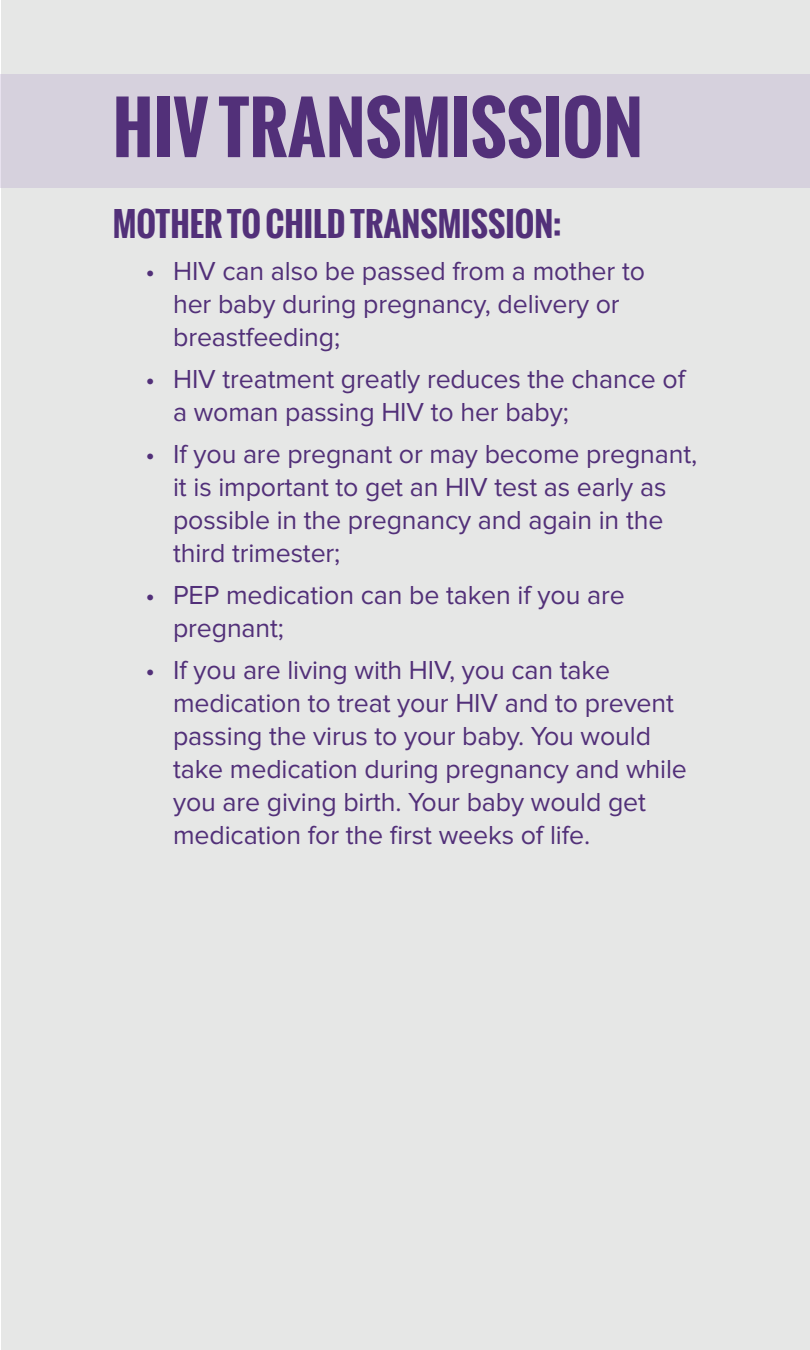
<style>
.page{position:relative;width:810px;height:1350px;background:#fff}
.page>*{position:absolute;margin:0;border:0;box-sizing:border-box;transform-origin:0 0}
.t1{font:700 69px "Oswald";color:#523079}
.t2{font:700 33px "Oswald";color:#523079}
.t3{font:27px/33px "Proxima Nova";letter-spacing:-.005em;color:#523079}
</style>
<div class="page">
<div style="left:1px;top:0;width:809px;height:1350px;background:#e6e7e6"></div>
<div style="left:0;top:74px;width:810px;height:114px;background:#d6d1dd"></div>
<h1 class="t1" style="left:113px;top:76px;width:532px">HIV TRANSMISSION</h1>
<p class="t2" style="left:113px;top:200px;width:450px">MOTHER TO CHILD TRANSMISSION:</p>
<p class="t3" style="left:173px;top:255px;width:473px;text-indent:-28px">• HIV can also be passed from a mother to her baby during pregnancy, delivery or breastfeeding;</p>
<p class="t3" style="left:173px;top:363px;width:514px;text-indent:-28px">• HIV treatment greatly reduces the chance of a woman passing HIV to her baby;</p>
<p class="t3" style="left:173px;top:438px;width:526px;text-indent:-28px">• If you are pregnant or may become pregnant, it is important to get an HIV test as early as possible in the pregnancy and again in the third trimester;</p>
<p class="t3" style="left:173px;top:579px;width:453px;text-indent:-28px">• PEP medication can be taken if you are pregnant;</p>
<p class="t3" style="left:173px;top:654px;width:515px;text-indent:-28px">• If you are living with HIV, you can take medication to treat your HIV and to prevent passing the virus to your baby. You would take medication during pregnancy and while you are giving birth. Your baby would get medication for the first weeks of life.</p>
</div>
